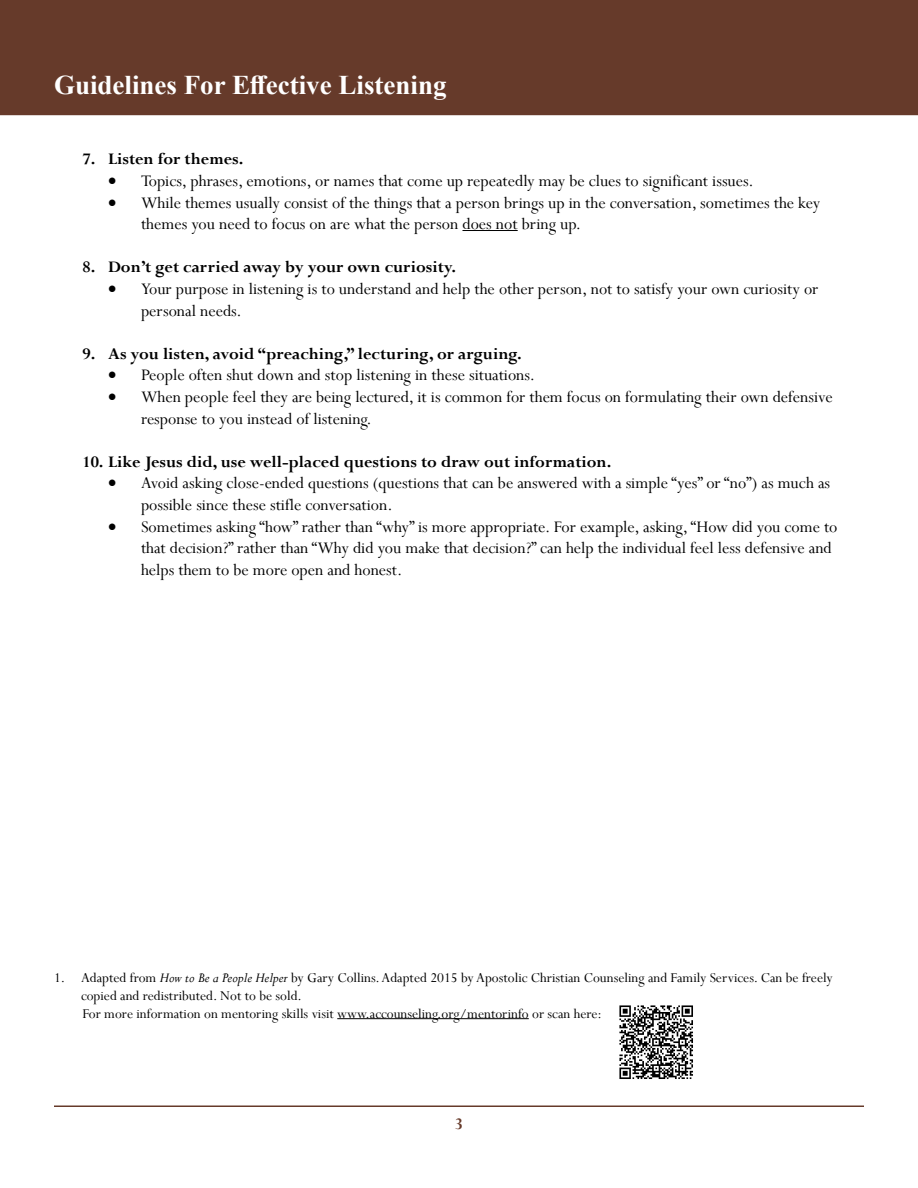
<style>
.page{position:relative;width:918px;height:1188px;background:#fff}
.page>*{position:absolute;margin:0;border:0;box-sizing:border-box;transform-origin:0 0}
.t1{font:700 27px "Times New Roman";color:#fff}
.t2{font:18px/21.6px "Perpetua";color:#000}
.t3{font:700 18px "Perpetua";color:#000}
.t4{font:700 18px "Perpetua";color:#663a2a}
.t5{font:15px/18px "Perpetua";color:#000}
.s1{font-style:italic}
</style>
<div class="page">
<div style="left:0;top:0;width:918px;height:113px;background:#663a2a"></div>
<hr style="left:54px;top:1106px;width:810px;height:1px;background:#663a2a">
<hr style="left:0;top:111px;width:918px;height:4px;background:#663a2a">
<hr style="left:462px;top:230px;width:56px;height:1px;background:#000">
<hr style="left:337px;top:1018px;width:192px;height:1px;background:#000">
<img style="left:619px;top:1005px;width:74px;height:74px">
<h1 class="t1" style="left:54px;top:66px;width:394px">Guidelines For Effective Listening</h1>
<p class="t3" style="left:82px;top:148px;width:162px">7. Listen for themes.</p>
<p class="t2" style="left:108px;top:170px;width:647px">• Topics, phrases, emotions, or names that come up repeatedly may be clues to significant issues.</p>
<p class="t2" style="left:141px;top:191px;width:681px;text-indent:-33px">• While themes usually consist of the things that a person brings up in the conversation, sometimes the key themes you need to focus on are what the person does not bring up.</p>
<p class="t3" style="left:82px;top:256px;width:375px">8. Don’t get carried away by your own curiosity.</p>
<p class="t2" style="left:141px;top:278px;width:679px;text-indent:-33px">• Your purpose in listening is to understand and help the other person, not to satisfy your own curiosity or personal needs.</p>
<p class="t3" style="left:82px;top:342px;width:441px">9. As you listen, avoid “preaching,” lecturing, or arguing.</p>
<p class="t2" style="left:108px;top:364px;width:429px">• People often shut down and stop listening in these situations.</p>
<p class="t2" style="left:141px;top:386px;width:693px;text-indent:-33px">• When people feel they are being lectured, it is common for them focus on formulating their own defensive response to you instead of listening.</p>
<p class="t3" style="left:82px;top:450px;width:530px">10. Like Jesus did, use well-placed questions to draw out information.</p>
<p class="t2" style="left:141px;top:472px;width:691px;text-indent:-33px">• Avoid asking close-ended questions (questions that can be answered with a simple “yes” or “no”) as much as possible since these stifle conversation.</p>
<p class="t2" style="left:141px;top:515px;width:698px;text-indent:-33px">• Sometimes asking “how” rather than “why” is more appropriate. For example, asking, “How did you come to that decision?” rather than “Why did you make that decision?” can help the individual feel less defensive and helps them to be more open and honest.</p>
<p class="t5" style="left:81px;top:968px;width:753px;text-indent:-27px">1. Adapted from <span class="s1">How to Be a People Helper</span> by Gary Collins. Adapted 2015 by Apostolic Christian Counseling and Family Services. Can be freely copied and redistributed. Not to be sold.<br>For more information on mentoring skills visit www.accounseling.org/mentorinfo or scan here:</p>
<p class="t4" style="left:455px;top:1112px;width:10px">3</p>
</div>
